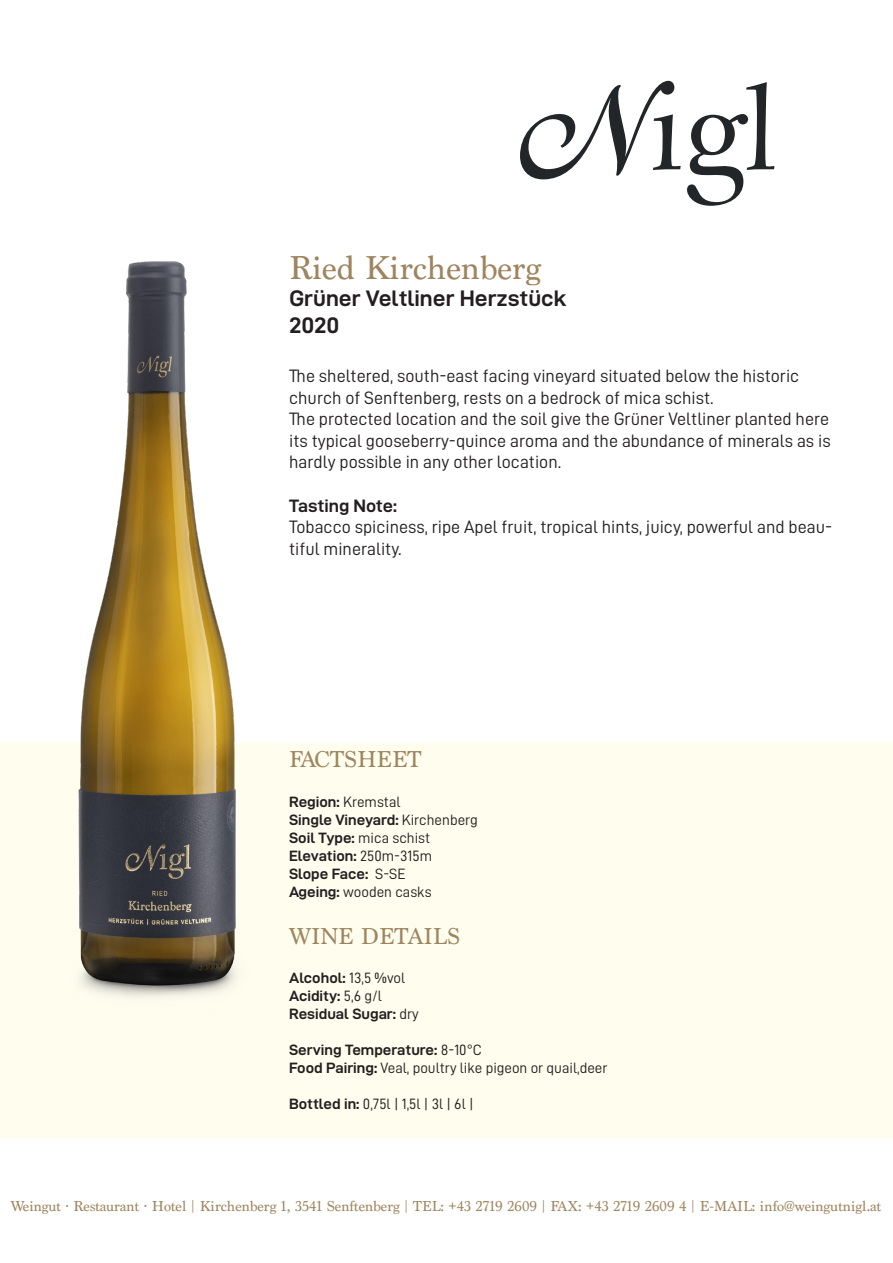
<style>
.page{position:relative;width:893px;height:1263px;background:#fff}
.page>*{position:absolute;margin:0;border:0;box-sizing:border-box;transform-origin:0 0}
.t1{font:34.5px "Marion";color:#9e855f}
.t2{font:24px "Marion";color:#9e855f}
.t3{font:22.5px "D DIN Exp Bold";color:#231f20}
.t4{font:18px/21.6px "D DIN";color:#231f20}
.t5{font:18px "D DIN Exp Bold";letter-spacing:-.005em;color:#231f20}
.t6{font:15px "D DIN Exp Bold";color:#231f20}
.t7{font:15px "D DIN";color:#231f20}
.Einf__Abs{font:15px "Marion";color:#9e855f}
.s1{font-family:"D DIN Exp Bold"}
.s2{font-family:"D DIN"}
</style>
<div class="page">
<div style="left:0;top:743px;width:893px;height:394px;background:#fffdee"></div>
<svg style="left:520px;top:81px;width:254px;height:125px"></svg>
<img style="left:78px;top:261px;width:158px;height:736px">
<p class="t1" style="left:289px;top:248px;width:253px">Ried Kirchenberg</p>
<p class="t3" style="left:289px;top:286px;width:279px">Grüner Veltliner Herzstück</p>
<p class="t3" style="left:289px;top:313px;width:51px">2020</p>
<p class="t4" style="left:289px;top:365px;width:512px">The sheltered, south-east facing vineyard situated below the historic church of Senftenberg, rests on a bedrock of mica schist.</p>
<p class="t4" style="left:289px;top:408px;width:543px;text-align:justify">The protected location and the soil give the Grüner Veltliner planted here its typical gooseberry-quince aroma and the abundance of minerals as is hardly possible in any other location.</p>
<p class="t5" style="left:289px;top:495px;width:109px">Tasting Note:</p>
<p class="t4" style="left:289px;top:516px;width:545px">Tobacco spiciness, ripe Apel fruit, tropical hints, juicy, powerful and beau&shy;tiful minerality.</p>
<p class="t2" style="left:289px;top:746px;width:134px">FACTSHEET</p>
<p class="t7" style="left:289px;top:794px;width:113px"><span class="s1">Region:</span> Kremstal</p>
<p class="t6" style="left:289px;top:811px;width:190px">Single Vineyard: <span class="s2">Kirchenberg</span></p>
<p class="t7" style="left:289px;top:830px;width:143px"><span class="s1">Soil Type:</span> mica schist</p>
<p class="t6" style="left:289px;top:847px;width:144px">Elevation: <span class="s2">250m-315m</span></p>
<p class="t6" style="left:289px;top:865px;width:118px">Slope Face: <span class="s2">S-SE</span></p>
<p class="t7" style="left:289px;top:884px;width:144px"><span class="s1">Ageing:</span> wooden casks</p>
<p class="t2" style="left:289px;top:922px;width:172px">WINE DETAILS</p>
<p class="t6" style="left:289px;top:970px;width:118px">Alcohol: <span class="s2">13,5 %vol</span></p>
<p class="t6" style="left:289px;top:988px;width:94px">Acidity: <span class="s2">5,6 g/l</span></p>
<p class="t6" style="left:289px;top:1006px;width:131px">Residual Sugar: <span class="s2">dry</span></p>
<p class="t6" style="left:289px;top:1042px;width:194px">Serving Temperature: <span class="s2">8-10°C</span></p>
<p class="t7" style="left:289px;top:1060px;width:320px"><span class="s1">Food Pairing:</span> Veal, poultry like pigeon or quail,deer</p>
<p class="t7" style="left:289px;top:1096px;width:186px"><span class="s1">Bottled in:</span> 0,75l | 1,5l | 3l | 6l |</p>
<p class="Einf__Abs" style="left:11px;top:1198px;width:872px">Weingut · Restaurant · Hotel | Kirchenberg 1, 3541 Senftenberg | TEL: +43 2719 2609 | FAX: +43 2719 2609 4 | E-MAIL: info@weingutnigl.at</p>
</div>
